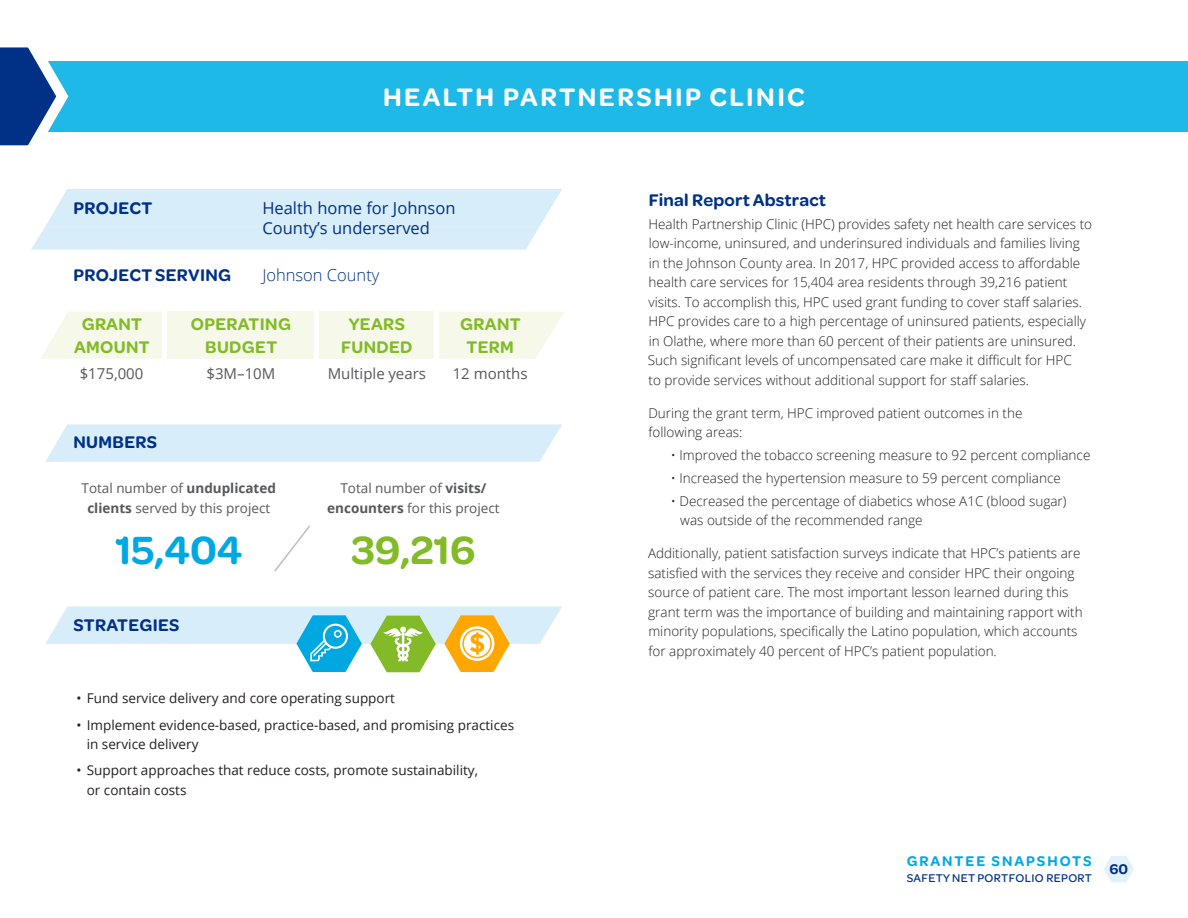
<style>
.page{position:relative;width:1188px;height:918px;background:#fff}
.page>*{position:absolute;margin:0;border:0;box-sizing:border-box;transform-origin:0 0}
.t1{font:600 42px "Omnes";color:#82bb27}
.t2{font:600 42px "Omnes";color:#00a8e2}
._2_Subhead_omnes{font:600 27px "Omnes";letter-spacing:.09em;color:#fff}
._4_Call_out_Text_omn{font:600 18px "Omnes";letter-spacing:.015em;color:#003186}
.t3{font:600 18px/22.5px "Omnes";letter-spacing:.02em;color:#82bb27;text-align:center}
.t4{font:16.5px/19.8px "Open Sans";color:#003186}
.t5{font:300 16.5px "Open Sans";color:#003186}
.t6{font:15px "Open Sans";color:#57585a}
.t7{font:600 15px "Omnes";letter-spacing:.13em;color:#00a8e2}
.t8{font:600 15px "Omnes";color:#003186}
._3_Body_copy_open_sa{font:300 13.5px/19.5px "Open Sans";color:#231f20}
.t9{font:13.5px/19.5px "Open Sans";color:#231f20}
.t10{font:13.5px/19.8px "Open Sans";color:#57585a;text-align:center}
.t11{font:500 12px "Omnes";letter-spacing:.03em;color:#003186}
.s1{font-weight:700}
</style>
<div class="page">
<svg style="left:1104px;top:856px;width:30px;height:26px"></svg>
<svg style="left:46px;top:424px;width:516px;height:38px;background:#d9eefa"></svg>
<div style="left:16px;top:61px;width:1172px;height:70px;background:#1fb9e8"></div>
<svg style="left:41px;top:312px;width:121px;height:47px;background:#f7f8ec"></svg>
<div style="left:168px;top:312px;width:146px;height:47px;background:#f6f8ea"></div>
<div style="left:320px;top:312px;width:114px;height:47px;background:#f6f8ea"></div>
<svg style="left:439px;top:312px;width:125px;height:47px;background:#f7f8ec"></svg>
<svg style="left:0;top:47px;width:77px;height:99px"></svg>
<svg style="left:274px;top:525px;width:36px;height:47px"></svg>
<svg style="left:46px;top:607px;width:516px;height:65px"></svg>
<svg style="left:31px;top:189px;width:531px;height:61px;background:#daeefa"></svg>
<p class="_2_Subhead_omnes" style="left:383px;top:79px;width:423px">HEALTH PARTNERSHIP CLINIC</p>
<p class="_4_Call_out_Text_omn" style="left:74px;top:196px;width:80px">PROJECT</p>
<p class="t4" style="left:262px;top:198px;width:195px">Health home for Johnson<br>County’s underserved</p>
<p class="_4_Call_out_Text_omn" style="left:74px;top:262px;width:159px">PROJECT SERVING</p>
<p class="t5" style="left:262px;top:263px;width:119px">Johnson County</p>
<p class="t3" style="left:74px;top:312px;width:77px">GRANT<br>AMOUNT</p>
<p class="t6" style="left:80px;top:363px;width:65px">$175,000</p>
<h3 class="_4_Call_out_Text_omn" style="left:74px;top:430px;width:85px">NUMBERS</h3>
<p class="t3" style="left:191px;top:312px;width:102px">OPERATING<br>BUDGET</p>
<p class="t6" style="left:206px;top:363px;width:70px">$3M–10M</p>
<h3 class="t3" style="left:341px;top:312px;width:73px">YEARS<br>FUNDED</h3>
<p class="t6" style="left:328px;top:363px;width:100px">Multiple years</p>
<h3 class="t3" style="left:460px;top:312px;width:62px">GRANT<br>TERM</h3>
<p class="t6" style="left:453px;top:363px;width:76px">12 months</p>
<p class="t10" style="left:82px;top:478px;width:196px">Total number of <span class="s1">unduplicated clients</span> served by this project</p>
<p class="t2" style="left:115px;top:521px;width:129px">15,404</p>
<h3 class="_4_Call_out_Text_omn" style="left:74px;top:613px;width:107px">STRATEGIES</h3>
<p class="t10" style="left:327px;top:478px;width:174px">Total number of <span class="s1">visits/ encounters</span> for this project</p>
<p class="t1" style="left:352px;top:521px;width:125px">39,216</p>
<p class="t9" style="left:76px;top:688px;width:320px">• Fund service delivery and core operating support</p>
<p class="t9" style="left:87px;top:715px;width:429px;text-indent:-10px">• Implement evidence-based, practice-based, and promising practices in service delivery</p>
<p class="t9" style="left:87px;top:760px;width:393px;text-indent:-10px">• Support approaches that reduce costs, promote sustainability, or contain costs</p>
<p class="_4_Call_out_Text_omn" style="left:649px;top:188px;width:179px">Final Report Abstract</p>
<p class="_3_Body_copy_open_sa" style="left:648px;top:214px;width:446px">Health Partnership Clinic (HPC) provides safety net health care services to low-income, uninsured, and underinsured individuals and families living in the Johnson County area. In 2017, HPC provided access to affordable health care services for 15,404 area residents through 39,216 patient visits. To accomplish this, HPC used grant funding to cover staff salaries.<br>HPC provides care to a high percentage of uninsured patients, especially in Olathe, where more than 60 percent of their patients are uninsured.<br>Such significant levels of uncompensated care make it difficult for HPC<br>to provide services without additional support for staff salaries.</p>
<p class="_3_Body_copy_open_sa" style="left:648px;top:403px;width:375px">During the grant term, HPC improved patient outcomes in the following areas:</p>
<p class="_3_Body_copy_open_sa" style="left:671px;top:445px;width:421px">• Improved the tobacco screening measure to 92 percent compliance</p>
<p class="_3_Body_copy_open_sa" style="left:671px;top:468px;width:391px">• Increased the hypertension measure to 59 percent compliance</p>
<p class="_3_Body_copy_open_sa" style="left:680px;top:491px;width:388px;text-indent:-9px">• Decreased the percentage of diabetics whose A1C (blood sugar) was outside of the recommended range</p>
<p class="_3_Body_copy_open_sa" style="left:648px;top:543px;width:436px">Additionally, patient satisfaction surveys indicate that HPC’s patients are satisfied with the services they receive and consider HPC their ongoing source of patient care. The most important lesson learned during this grant term was the importance of building and maintaining rapport with minority populations, specifically the Latino population, which accounts for approximately 40 percent of HPC’s patient population.</p>
<p class="t7" style="left:907px;top:851px;width:186px">GRANTEE SNAPSHOTS</p>
<p class="t11" style="left:907px;top:869px;width:187px">SAFETY NET PORTFOLIO REPORT</p>
<p class="t8" style="left:1109px;top:859px;width:20px">60</p>
</div>
